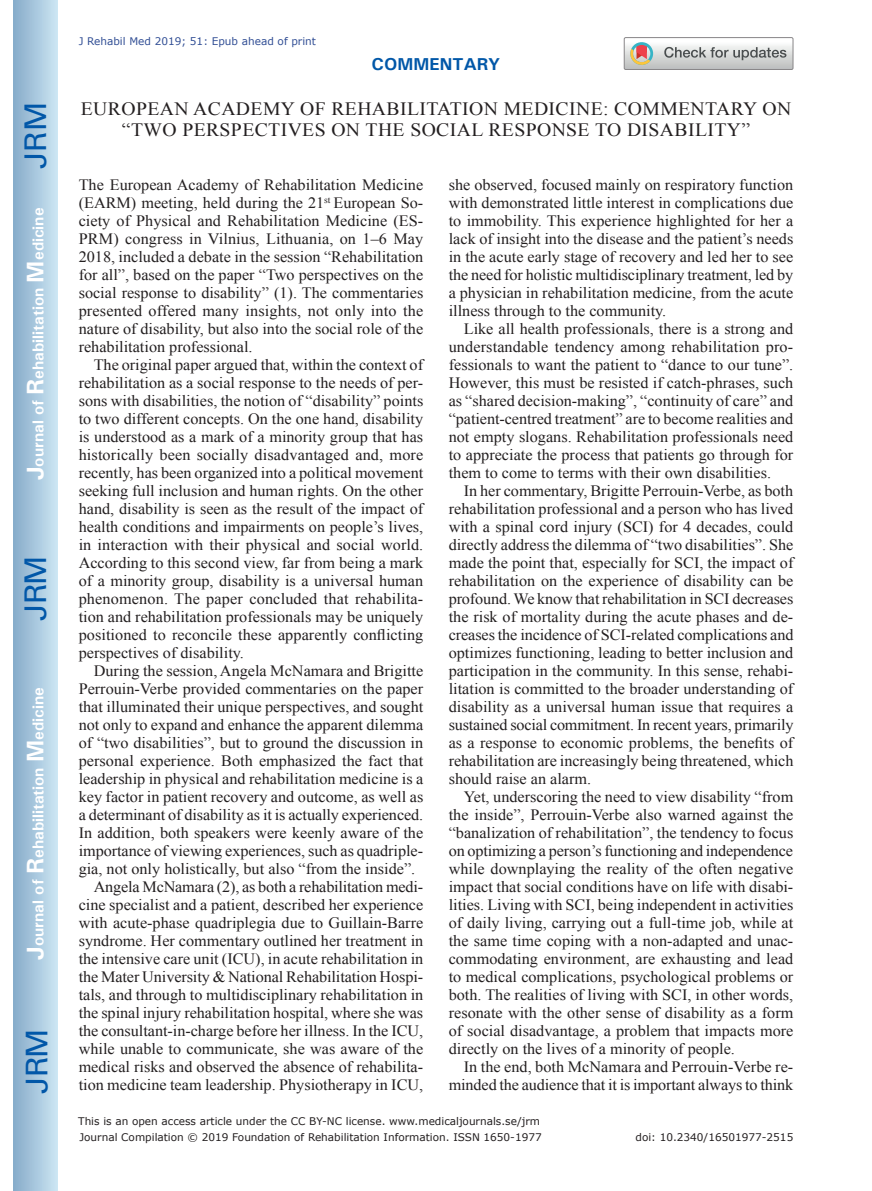
<style>
.page{position:relative;width:872px;height:1191px;background:#fff}
.page>*{position:absolute;margin:0;border:0;box-sizing:border-box;transform-origin:0 0}
.t1{font:30px "Univers";letter-spacing:-.03em;color:#0157a8}
.t2{font:18.75px/21px "Times New Roman";letter-spacing:.02em;color:#231f20;text-align:center;scale:1.05 1}
.t3{font:700 17.25px "Univers";color:#0157a8}
.t4{font:15.75px/18px "Times New Roman";color:#231f20;text-align:justify}
.t5{font:700 15.75px "Univers";color:#fff}
.t6{font:10.5px "Verdana";color:#231f20}
.t7{font:10.5px "Verdana";color:#324f95}
.s1{font-size:24px}
</style>
<div class="page">
<div style="left:14px;top:0;width:43px;height:1191px;background:linear-gradient(to right,#88acca,#cbe5f2)"></div>
<div style="left:624px;top:37px;width:169px;height:33px;border:1px solid #888688;border-radius:2px"></div>
<svg style="left:624px;top:38px;width:169px;height:32px"></svg>
<h1 class="t1" style="left:18px;top:169px;width:68px;rotate:-90deg">JRM</h1>
<p class="t5" style="left:28px;top:480px;width:274px;rotate:-90deg"><span class="s1">J</span>ournal of <span class="s1">R</span>ehabilitation <span class="s1">M</span>edicine</p>
<h1 class="t1" style="left:18px;top:620px;width:67px;rotate:-90deg">JRM</h1>
<p class="t5" style="left:28px;top:959px;width:274px;rotate:-90deg"><span class="s1">J</span>ournal of <span class="s1">R</span>ehabilitation <span class="s1">M</span>edicine</p>
<h1 class="t1" style="left:19px;top:1093px;width:67px;rotate:-90deg">JRM</h1>
<p class="t7" style="left:79px;top:34px;width:239px">J Rehabil Med 2019; 51: Epub ahead of print</p>
<p class="t3" style="left:371px;top:53px;width:130px">COMMENTARY</p>
<p class="t2" style="left:81px;top:98px;width:678px">EUROPEAN ACADEMY OF REHABILITATION MEDICINE: COMMENTARY ON “TWO PERSPECTIVES ON THE SOCIAL RESPONSE TO DISABILITY”</p>
<p class="t4" style="left:79px;top:176px;width:346px">The European Academy of Rehabilitation Medicine (EARM) meeting, held during the 21<sup>st</sup> European So&shy;ciety of Physical and Rehabilitation Medicine (ES-PRM) congress in Vilnius, Lithuania, on 1–6 May 2018, included a debate in the session “Rehabilitation for all”, based on the paper “Two perspectives on the social response to disability” (1). The commentaries presented offered many insights, not only into the nature of disability, but also into the social role of the rehabilitation professional.</p>
<p class="t4" style="left:79px;top:356px;width:346px;text-indent:15px">The original paper argued that, within the context of rehabilitation as a social response to the needs of per&shy;sons with disabilities, the notion of “disability” points to two different concepts. On the one hand, disability is understood as a mark of a minority group that has historically been socially disadvantaged and, more recently, has been organized into a political movement seeking full inclusion and human rights. On the other hand, disability is seen as the result of the impact of health conditions and impairments on people’s lives, in interaction with their physical and social world.<br>According to this second view, far from being a mark of a minority group, disability is a universal human phenomenon. The paper concluded that rehabilita&shy;tion and rehabilitation professionals may be uniquely positioned to reconcile these apparently conflicting perspectives of disability.</p>
<p class="t4" style="left:94px;top:662px;width:331px">During the session, Angela McNamara and Brigitte</p>
<p class="t4" style="left:79px;top:680px;width:346px">Perrouin-Verbe provided commentaries on the paper</p>
<p class="t4" style="left:79px;top:698px;width:346px">that illuminated their unique perspectives, and sought</p>
<p class="t4" style="left:79px;top:716px;width:346px">not only to expand and enhance the apparent dilemma</p>
<p class="t4" style="left:79px;top:734px;width:346px">of “two disabilities”, but to ground the discussion in</p>
<p class="t4" style="left:79px;top:752px;width:346px">personal experience. Both emphasized the fact that</p>
<p class="t4" style="left:79px;top:770px;width:346px">leadership in physical and rehabilitation medicine is a</p>
<p class="t4" style="left:79px;top:788px;width:346px">key factor in patient recovery and outcome, as well as</p>
<p class="t4" style="left:79px;top:806px;width:346px">a determinant of disability as it is actually experienced.</p>
<p class="t4" style="left:79px;top:824px;width:346px">In addition, both speakers were keenly aware of the</p>
<p class="t4" style="left:79px;top:842px;width:346px">importance of viewing experiences, such as quadriple-</p>
<p class="t4" style="left:79px;top:860px;width:338px">gia, not only holistically, but also “from the inside”.</p>
<p class="t4" style="left:94px;top:878px;width:331px">Angela McNamara (2), as both a rehabilitation medi-</p>
<p class="t4" style="left:79px;top:896px;width:346px">cine specialist and a patient, described her experience</p>
<p class="t4" style="left:79px;top:914px;width:346px">with acute-phase quadriplegia due to Guillain-Barre</p>
<p class="t4" style="left:79px;top:932px;width:346px">syndrome. Her commentary outlined her treatment in</p>
<p class="t4" style="left:79px;top:950px;width:346px">the intensive care unit (ICU), in acute rehabilitation in</p>
<p class="t4" style="left:79px;top:968px;width:346px">the Mater University &amp; National Rehabilitation Hospi-</p>
<p class="t4" style="left:79px;top:986px;width:346px">tals, and through to multidisciplinary rehabilitation in</p>
<p class="t4" style="left:79px;top:1004px;width:346px">the spinal injury rehabilitation hospital, where she was</p>
<p class="t4" style="left:79px;top:1022px;width:346px">the consultant-in-charge before her illness. In the ICU,</p>
<p class="t4" style="left:79px;top:1040px;width:346px">while unable to communicate, she was aware of the</p>
<p class="t4" style="left:79px;top:1058px;width:346px">medical risks and observed the absence of rehabilita-</p>
<p class="t4" style="left:79px;top:1076px;width:346px">tion medicine team leadership. Physiotherapy in ICU,</p>
<p class="t4" style="left:449px;top:176px;width:346px">she observed, focused mainly on respiratory function with demonstrated little interest in complications due to immobility. This experience highlighted for her a lack of insight into the disease and the patient’s needs in the acute early stage of recovery and led her to see the need for holistic multidisciplinary treatment, led by a physician in rehabilitation medicine, from the acute illness through to the community.</p>
<p class="t4" style="left:449px;top:320px;width:346px;text-indent:15px">Like all health professionals, there is a strong and understandable tendency among rehabilitation pro&shy;fessionals to want the patient to “dance to our tune”.<br>However, this must be resisted if catch-phrases, such as “shared decision-making”, “continuity of care” and “patient-centred treatment” are to become realities and not empty slogans. Rehabilitation professionals need to appreciate the process that patients go through for them to come to terms with their own disabilities.</p>
<p class="t4" style="left:449px;top:482px;width:346px;text-indent:15px">In her commentary, Brigitte Perrouin-Verbe, as both rehabilitation professional and a person who has lived with a spinal cord injury (SCI) for 4 decades, could directly address the dilemma of “two disabilities”. She made the point that, especially for SCI, the impact of rehabilitation on the experience of disability can be profound. We know that rehabilitation in SCI decreases the risk of mortality during the acute phases and de&shy;creases the incidence of SCI-related complications and optimizes functioning, leading to better inclusion and participation in the community. In this sense, rehabi&shy;litation is committed to the broader understanding of disability as a universal human issue that requires a sustained social commitment. In recent years, primarily as a response to economic problems, the benefits of rehabilitation are increasingly being threatened, which should raise an alarm.</p>
<p class="t4" style="left:449px;top:788px;width:346px;text-indent:15px">Yet, underscoring the need to view disability “from the inside”, Perrouin-Verbe also warned against the “banalization of rehabilitation”, the tendency to focus on optimizing a person’s functioning and independence while downplaying the reality of the often negative impact that social conditions have on life with disabi&shy;lities. Living with SCI, being independent in activities of daily living, carrying out a full-time job, while at the same time coping with a non-adapted and unac&shy;commodating environment, are exhausting and lead to medical complications, psychological problems or both. The realities of living with SCI, in other words, resonate with the other sense of disability as a form of social disadvantage, a problem that impacts more directly on the lives of a minority of people.</p>
<p class="t4" style="left:449px;top:1058px;width:346px;text-align:right">In the end, both McNamara and Perrouin-Verbe re&shy;minded the audience that it is important always to think</p>
<p class="t6" style="left:78px;top:1114px;width:463px">This is an open access article under the CC BY-NC license. www.medicaljournals.se/jrm</p>
<p class="t6" style="left:79px;top:1130px;width:464px">Journal Compilation © 2019 Foundation of Rehabilitation Information. ISSN 1650-1977</p>
<p class="t6" style="left:635px;top:1130px;width:159px">doi: 10.2340/16501977-2515</p>
</div>
